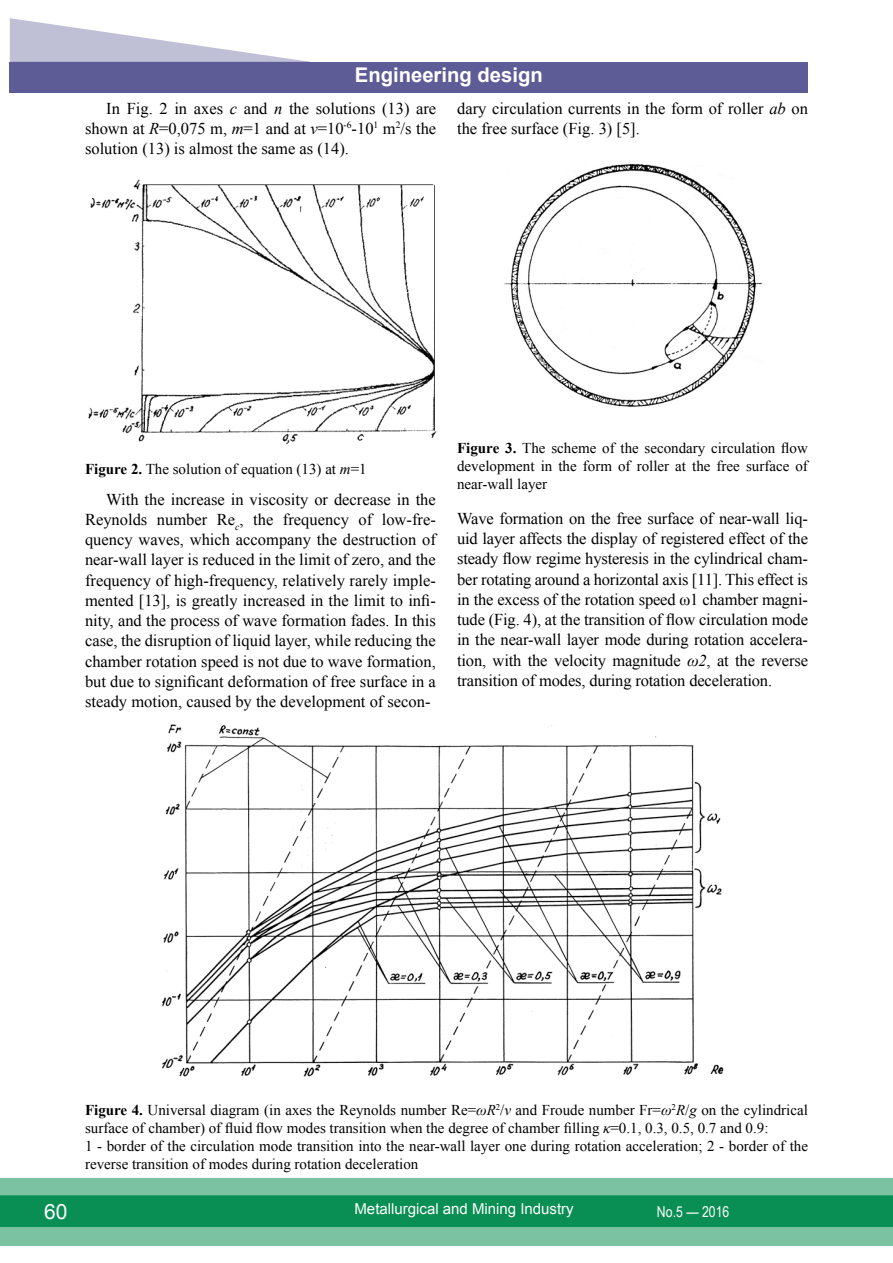
<style>
.page{position:relative;width:893px;height:1263px;background:#fff}
.page>*{position:absolute;margin:0;border:0;box-sizing:border-box;transform-origin:0 0}
.t1{font:21px "Arial";color:#fff}
.t2{font:700 20.25px "Arial";color:#fff}
.t3{font:16.5px/20.2px "Times New Roman";color:#000;text-align:justify}
.t4{font:15px/18px "Times New Roman";color:#000;text-align:justify}
.t5{font:15px "Arial";color:#fff}
.t6{font:15px "Arial Narrow";color:#fff}
.s1{font-style:italic}
.s2{font-weight:700}
</style>
<div class="page">
<div style="left:0;top:1178px;width:893px;height:68px;background:#7ac2a2"></div>
<div style="left:0;top:1195px;width:893px;height:32px;background:#098e53;border:2px solid #098e53"></div>
<div style="left:10px;top:62px;width:798px;height:30px;background:#5e5c96"></div>
<svg style="left:10px;top:18px;width:300px;height:44px"></svg>
<img style="left:88px;top:179px;width:349px;height:266px">
<img style="left:504px;top:163px;width:258px;height:244px">
<img style="left:162px;top:724px;width:562px;height:353px">
<p class="t2" style="left:355px;top:62px;width:189px">Engineering design</p>
<p class="t3" style="left:85px;top:98px;width:353px;text-indent:21px">In Fig. 2 in axes <span class="s1">с</span> and <span class="s1">n</span> the solutions (13) are shown at <span class="s1">R</span>=0,075 m, <span class="s1">m</span>=1 and at <span class="s1">ν</span>=10<sup>-6</sup>-10<sup>1</sup> m<sup>2</sup>/s the solution (13) is almost the same as (14).</p>
<p class="t3" style="left:457px;top:98px;width:352px">dary circulation currents in the form of roller <span class="s1">ab</span> on the free surface (Fig. 3) [5].</p>
<p class="t4" style="left:85px;top:460px;width:283px"><span class="s2">Figure 2.</span> The solution of equation (13) at <span class="s1">m</span>=1</p>
<p class="t3" style="left:85px;top:489px;width:352px;text-indent:21px">With the increase in viscosity or decrease in the Reynolds number Re<sub>c</sub>, the frequency of low-fre&shy;quency waves, which accompany the destruction of near-wall layer is reduced in the limit of zero, and the frequency of high-frequency, relatively rarely imple&shy;mented [13], is greatly increased in the limit to infi&shy;nity, and the process of wave formation fades. In this case, the disruption of liquid layer, while reducing the chamber rotation speed is not due to wave formation, but due to significant deformation of free surface in a steady motion, caused by the development of secon-</p>
<p class="t4" style="left:457px;top:438px;width:352px"><span class="s2">Figure 3.</span> The scheme of the secondary circulation flow development in the form of roller at the free surface of near-wall layer</p>
<p class="t3" style="left:457px;top:508px;width:352px">Wave formation on the free surface of near-wall liq&shy;uid layer affects the display of registered effect of the steady flow regime hysteresis in the cylindrical cham&shy;ber rotating around a horizontal axis [11]. This effect is in the excess of the rotation speed ω1 chamber magni&shy;tude (Fig. 4), at the transition of flow circulation mode in the near-wall layer mode during rotation accelera&shy;tion, with the velocity magnitude <span class="s1">ω2</span>, at the reverse transition of modes, during rotation deceleration.</p>
<p class="t4" style="left:85px;top:1101px;width:724px;text-align:left"><span class="s2">Figure 4.</span> Universal diagram (in axes the Reynolds number Re=<span class="s1">ωR</span><sup>2</sup>/<span class="s1">ν</span> and Froude number Fr=<span class="s1">ω</span><sup>2</sup><span class="s1">R</span>/<span class="s1">g</span> on the cylindrical surface of chamber) of fluid flow modes transition when the degree of chamber filling <span class="s1">κ</span>=0.1, 0.3, 0.5, 0.7 and 0.9:<br>1 - border of the circulation mode transition into the near-wall layer one during rotation acceleration; 2 - border of the reverse transition of modes during rotation deceleration</p>
<p class="t1" style="left:44px;top:1197px;width:25px">60</p>
<p class="t5" style="left:354px;top:1199px;width:221px">Metallurgical and Mining Industry</p>
<p class="t6" style="left:657px;top:1201px;width:74px">No.5 — 2016</p>
</div>
